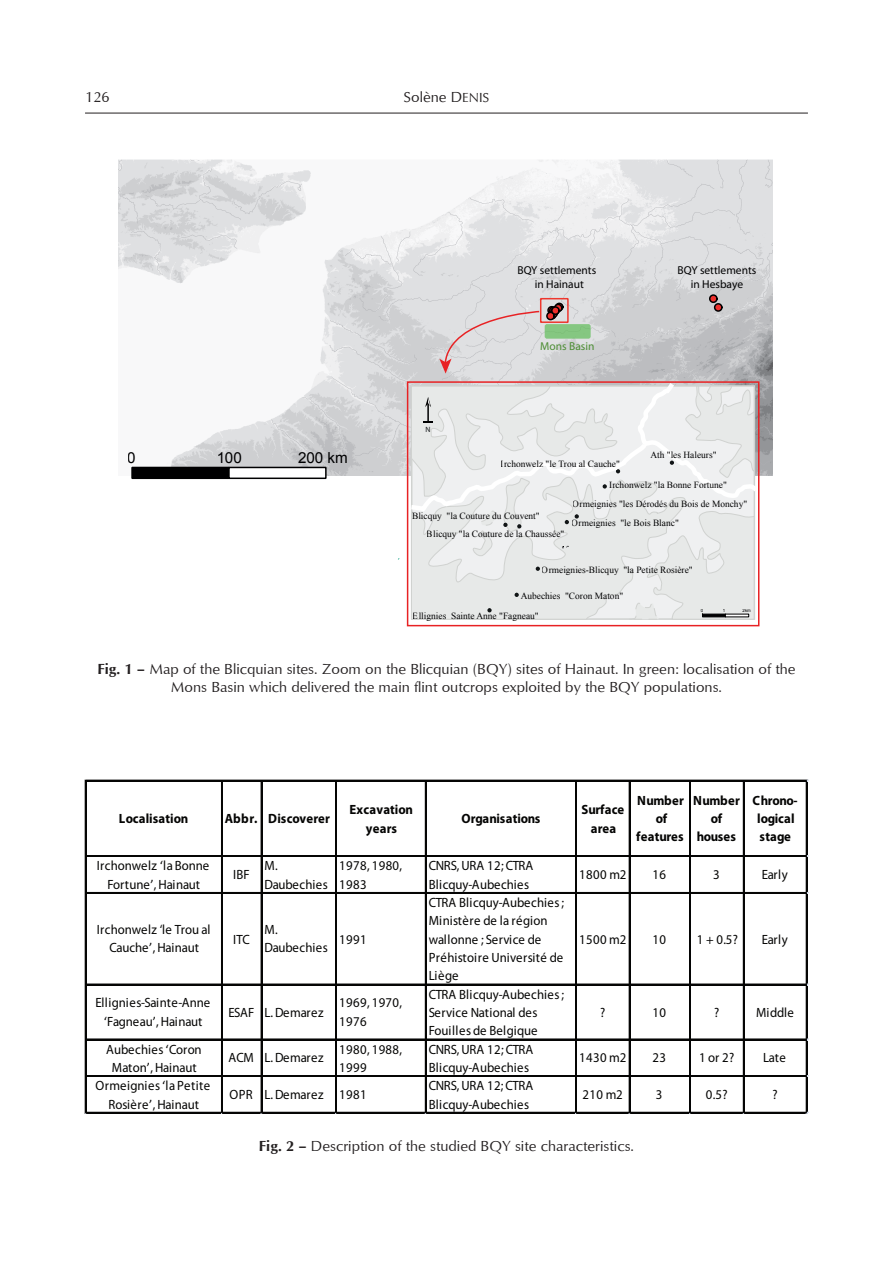
<style>
.page{position:relative;width:893px;height:1263px;background:#fff}
.page>*{position:absolute;margin:0;border:0;box-sizing:border-box;transform-origin:0 0}
.t1{font:15.15px "Arial";color:#000001}
.t2{font:15px/18px "Optimum";color:#231f20;text-align:center}
.t3{font:13.5px/18.3px "Myriad Pro";letter-spacing:.005em;color:#050504;scale:.95 1}
.t4{font:700 13.5px/18.3px "Myriad Pro";letter-spacing:.005em;color:#050504;text-align:center;scale:.95 1}
.t5{font:13.5px/18.3px "Myriad Pro";letter-spacing:.03em;color:#050504;scale:.95 1}
.t6{font:700 13.5px/18.3px "Myriad Pro";letter-spacing:-.03em;color:#050504;text-align:center;scale:.95 1}
.t7{font:13.5px "Myriad Pro";letter-spacing:-.015em;color:#050504;scale:.95 1}
.t8{font:11.55px/13.8px "Myriad Pro";color:#000001;text-align:center}
.t9{font:11.55px "Myriad Pro";color:#4c8d33}
.t10{font:9.45px/17.9px "Times New Roman";color:#000001}
.t11{font:7.65px "Myriad Pro";color:#111416}
.t12{font:4.5px "Arial";color:#000001}
.s1{font-family:"Optimum Roman SC900"}
.s2{font-family:"Optimum Roman SC900";font-size:13.5px}
.s3{font-weight:700}
.s4{font-family:"Calibri"}
</style>
<div class="page">
<hr style="left:85px;top:113px;width:723px;height:1px;background:#231f20">
<img style="left:118px;top:159px;width:655px;height:317px">
<div style="left:709px;top:294px;width:9px;height:9px;background:#ee302d;border:2px solid #000001;border-radius:50%"></div>
<svg style="left:547px;top:306px;width:9px;height:9px"></svg>
<div style="left:714px;top:303px;width:9px;height:9px;background:#ee302d;border:2px solid #000001;border-radius:50%"></div>
<svg style="left:555px;top:303px;width:9px;height:8px"></svg>
<svg style="left:554px;top:304px;width:8px;height:8px"></svg>
<svg style="left:546px;top:312px;width:9px;height:8px"></svg>
<div style="left:551px;top:306px;width:9px;height:9px;background:#ee302d;border:2px solid #000001;border-radius:50%"></div>
<div style="left:132px;top:467px;width:97px;height:11px;background:#000001"></div>
<div style="left:131px;top:467px;width:99px;height:12px;border:2px solid #000001"></div>
<div style="left:229px;top:467px;width:97px;height:11px;background:#fff"></div>
<div style="left:228px;top:467px;width:99px;height:12px;border:2px solid #000001"></div>
<div style="left:540px;top:298px;width:29px;height:25px;border:2px solid #ee372e"></div>
<svg style="left:405px;top:382px;width:351px;height:238px"></svg>
<div style="left:546px;top:326px;width:43px;height:11px;background:#85c781"></div>
<div style="left:545px;top:324px;width:46px;height:15px;border:3px solid #51b948"></div>
<div style="left:407px;top:381px;width:352px;height:245px;border:2px solid #e82224"></div>
<svg style="left:439px;top:310px;width:102px;height:64px;background:#ddd6d8"></svg>
<hr style="left:86px;top:780px;width:721px;height:1px;background:#050504">
<hr style="left:86px;top:855px;width:721px;height:1px;background:#050504">
<hr style="left:86px;top:856px;width:721px;height:1px;background:#050504">
<hr style="left:86px;top:892px;width:721px;height:2px;background:#050504">
<hr style="left:86px;top:984px;width:721px;height:1px;background:#050504">
<hr style="left:86px;top:1039px;width:721px;height:1px;background:#050504">
<hr style="left:86px;top:1075px;width:721px;height:2px;background:#050504">
<hr style="left:85px;top:780px;width:1px;height:333px;background:#050504">
<hr style="left:221px;top:781px;width:2px;height:332px;background:#050504">
<hr style="left:261px;top:781px;width:1px;height:332px;background:#050504">
<hr style="left:335px;top:781px;width:1px;height:332px;background:#050504">
<hr style="left:336px;top:781px;width:1px;height:332px;background:#050504">
<hr style="left:425px;top:781px;width:1px;height:332px;background:#050504">
<hr style="left:575px;top:781px;width:1px;height:332px;background:#050504">
<hr style="left:576px;top:781px;width:1px;height:332px;background:#050504">
<hr style="left:629px;top:781px;width:1px;height:332px;background:#050504">
<hr style="left:689px;top:781px;width:1px;height:332px;background:#050504">
<hr style="left:690px;top:781px;width:1px;height:332px;background:#050504">
<hr style="left:743px;top:781px;width:1px;height:332px;background:#050504">
<hr style="left:86px;top:1112px;width:721px;height:1px;background:#050504">
<hr style="left:806px;top:781px;width:1px;height:332px;background:#050504">
<p class="t2" style="left:85px;top:88px;width:26px">126</p>
<p class="t2" style="left:404px;top:87px;width:87px">Solène <span class="s1">D</span><span class="s2">ENIS</span></p>
<p class="t1" style="left:128px;top:448px;width:10px">0</p>
<p class="t1" style="left:216px;top:448px;width:27px">100</p>
<p class="t1" style="left:298px;top:448px;width:51px">200 km</p>
<p class="t11" style="left:426px;top:424px;width:7px">N</p>
<p class="t8" style="left:517px;top:263px;width:80px">BQY settlements in Hainaut</p>
<p class="t8" style="left:678px;top:263px;width:80px">BQY settlements in Hesbaye</p>
<p class="t9" style="left:540px;top:339px;width:56px">Mons Basin</p>
<p class="t10" style="left:501px;top:455px;width:120px">Irchonwelz "le Trou al Cauche"</p>
<p class="t10" style="left:650px;top:446px;width:68px">Ath "les Haleurs"</p>
<p class="t10" style="left:609px;top:476px;width:119px">Irchonwelz "la Bonne Fortune"</p>
<p class="t10" style="left:573px;top:495px;width:176px">Ormeignies "les Dérodés du Bois de Monchy"</p>
<p class="t10" style="left:427px;top:507px;width:139px;text-indent:-15px">Blicquy "la Couture du Couvent"<br>Blicquy "la Couture de la Chaussée"</p>
<p class="t10" style="left:572px;top:514px;width:108px">Ormeignies "le Bois Blanc"</p>
<p class="t10" style="left:542px;top:561px;width:152px">Ormeignies-Blicquy "la Petite Rosière"</p>
<p class="t10" style="left:521px;top:587px;width:104px">Aubechies "Coron Maton"</p>
<p class="t10" style="left:413px;top:606px;width:127px">Ellignies Sainte Anne "Fagneau"</p>
<p class="t12" style="left:701px;top:608px;width:4px">0</p>
<p class="t12" style="left:723px;top:608px;width:4px">1</p>
<p class="t12" style="left:742px;top:608px;width:10px">2km</p>
<p class="t2" style="left:97px;top:659px;width:700px"><span class="s3">Fig. 1 –</span> Map of the Blicquian sites. Zoom on the Blicquian (BQY) sites of Hainaut. In green: localisation of the<br>Mons Basin which delivered the main flint outcrops exploited by the BQY populations.</p>
<p class="t4" style="left:119px;top:809px;width:74px">Localisation</p>
<p class="t4" style="left:225px;top:809px;width:112px">Abbr. Discoverer</p>
<p class="t4" style="left:350px;top:800px;width:68px">Excavation years</p>
<p class="t4" style="left:461px;top:809px;width:85px">Organisations</p>
<p class="t4" style="left:581px;top:800px;width:47px">Surface area</p>
<p class="t4" style="left:636px;top:790px;width:52px">Number of features</p>
<p class="t6" style="left:693px;top:790px;width:51px">Number of houses</p>
<p class="t4" style="left:753px;top:790px;width:49px">Chrono&shy;logical stage</p>
<p class="t3" style="left:97px;top:856px;width:120px;text-align:center">Irchonwelz <span class="s4">‘</span>la Bonne<br>Fortune<span class="s4">’</span>, Hainaut</p>
<p class="t3" style="left:233px;top:865px;width:19px">IBF</p>
<p class="t3" style="left:265px;top:856px;width:68px">M.<br>Daubechies</p>
<p class="t5" style="left:339px;top:856px;width:68px">1978, 1980,<br>1983</p>
<p class="t3" style="left:429px;top:856px;width:112px">CNRS,URA 12; CTRA<br>Blicquy-Aubechies</p>
<p class="t3" style="left:579px;top:865px;width:51px">1800 m2</p>
<p class="t3" style="left:652px;top:865px;width:16px">16</p>
<p class="t3" style="left:713px;top:865px;width:8px">3</p>
<p class="t3" style="left:762px;top:865px;width:29px">Early</p>
<p class="t3" style="left:97px;top:920px;width:121px;text-align:center">Irchonwelz ‘le Trou al<br>Cauche<span class="s4">’</span>, Hainaut</p>
<p class="t3" style="left:233px;top:930px;width:19px">ITC</p>
<p class="t3" style="left:265px;top:920px;width:68px">M.<br>Daubechies</p>
<p class="t3" style="left:339px;top:930px;width:30px">1991</p>
<p class="t3" style="left:429px;top:893px;width:144px">CTRA Blicquy-Aubechies;<br>Ministère de la région wallonne ; Service de<br>Préhistoire Université de<br>Liège</p>
<p class="t3" style="left:579px;top:930px;width:51px">1500 m2</p>
<p class="t3" style="left:652px;top:930px;width:16px">10</p>
<p class="t3" style="left:697px;top:930px;width:45px">1 + 0.5?</p>
<p class="t3" style="left:762px;top:930px;width:29px">Early</p>
<p class="t3" style="left:96px;top:993px;width:122px;text-align:center">Ellignies-Sainte-Anne <span class="s4">‘</span>Fagneau<span class="s4">’</span>, Hainaut</p>
<p class="t7" style="left:228px;top:1004px;width:102px">ESAF L.Demarez</p>
<p class="t5" style="left:339px;top:993px;width:68px">1969, 1970,<br>1976</p>
<p class="t3" style="left:429px;top:985px;width:144px">CTRA Blicquy-Aubechies;<br>Service National des<br>Fouilles de Belgique</p>
<p class="t3" style="left:600px;top:1003px;width:7px">?</p>
<p class="t3" style="left:652px;top:1003px;width:16px">10</p>
<p class="t3" style="left:714px;top:1003px;width:7px">?</p>
<p class="t3" style="left:756px;top:1003px;width:41px">Middle</p>
<p class="t3" style="left:106px;top:1040px;width:102px;text-align:center">Aubechies<span class="s4">‘</span>Coron<br>Maton<span class="s4">’</span>, Hainaut</p>
<p class="t3" style="left:228px;top:1048px;width:102px">ACM L.Demarez</p>
<p class="t5" style="left:339px;top:1040px;width:68px">1980, 1988,<br>1999</p>
<p class="t3" style="left:429px;top:1040px;width:112px">CNRS,URA 12; CTRA<br>Blicquy-Aubechies</p>
<p class="t3" style="left:579px;top:1048px;width:51px">1430 m2</p>
<p class="t3" style="left:652px;top:1048px;width:16px">23</p>
<p class="t3" style="left:699px;top:1048px;width:39px">1or2?</p>
<p class="t3" style="left:763px;top:1048px;width:25px">Late</p>
<p class="t5" style="left:96px;top:1076px;width:122px;text-align:center">Ormeignies<span class="s4">‘</span>la Petite<br>Rosière<span class="s4">’</span>,Hainaut</p>
<p class="t5" style="left:230px;top:1085px;width:146px">OPR L.Demarez 1981</p>
<p class="t3" style="left:429px;top:1076px;width:112px">CNRS,URA 12; CTRA<br>Blicquy-Aubechies</p>
<p class="t3" style="left:582px;top:1085px;width:44px">210 m2</p>
<p class="t3" style="left:656px;top:1085px;width:8px">3</p>
<p class="t3" style="left:706px;top:1085px;width:24px">0.5?</p>
<p class="t3" style="left:772px;top:1085px;width:7px">?</p>
<p class="t2" style="left:259px;top:1136px;width:377px"><span class="s3">Fig. 2 –</span> Description of the studied BQY site characteristics.</p>
</div>
